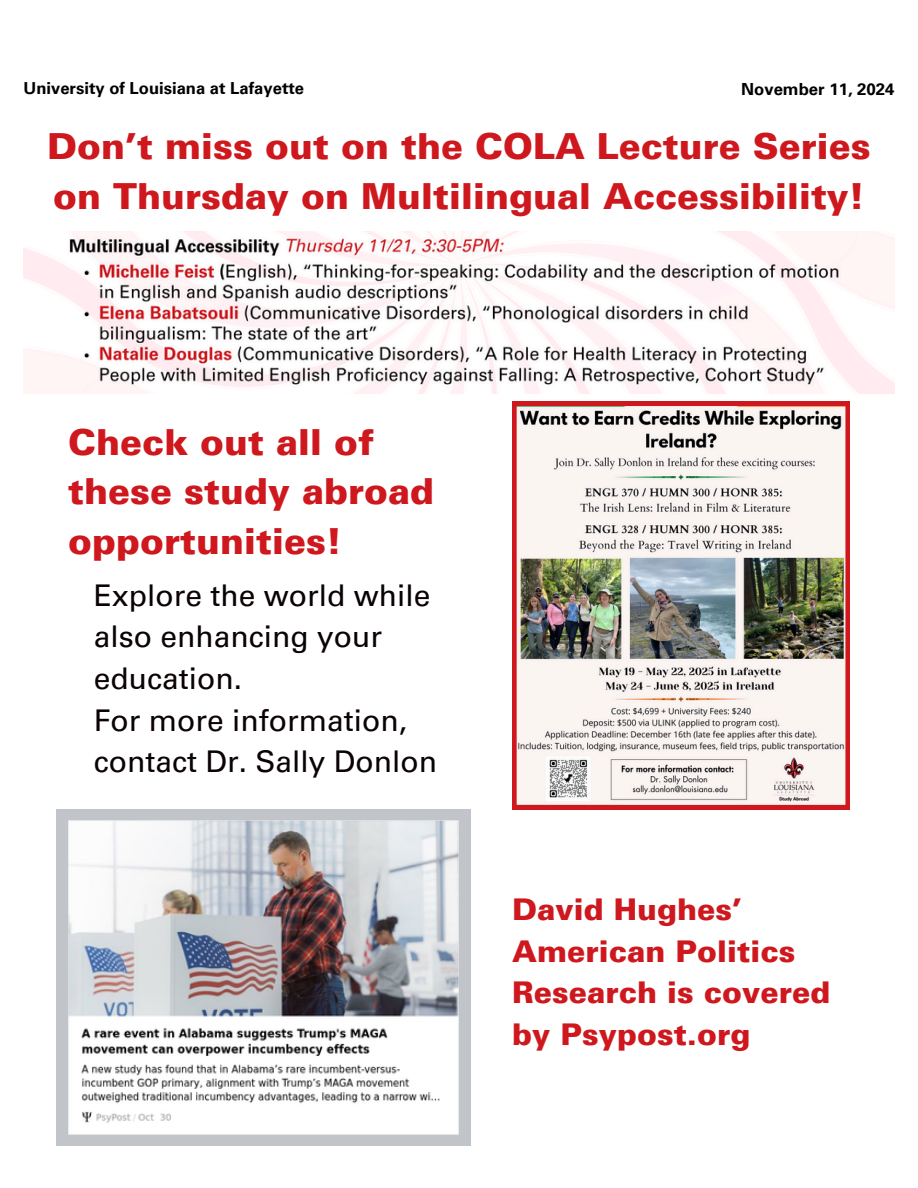
<style>
.page{position:relative;width:918px;height:1188px;background:#fff}
.page>*{position:absolute;margin:0;border:0;box-sizing:border-box;transform-origin:0 0}
.t1{font:900 36px/49.5px "Univers LT Pro 75";color:#ce181e}
.t2{font:30px/41.7px "Univers LT Pro 55 Roman";color:#0a0203}
.t3{font:900 30px/41.7px "Univers LT Pro 75";color:#ce181e}
.t4{font:700 16.65px "Univers LT Pro 65";color:#000}
</style>
<div class="page">
<img style="left:23px;top:231px;width:871px;height:162px">
<img style="left:512px;top:402px;width:338px;height:407px">
<div style="left:56px;top:809px;width:415px;height:336px;background:#c1c5c9"></div>
<img style="left:68px;top:820px;width:391px;height:314px">
<h1 class="t4" style="left:23px;top:82px;width:282px">University of Louisiana at Lafayette</h1>
<h3 class="t4" style="left:741px;top:83px;width:155px">November 11, 2024</h3>
<p class="t1" style="left:47px;top:127px;width:825px">Don’t miss out on the COLA Lecture Series on Thursday on Multilingual Accessibility!</p>
<h1 class="t1" style="left:68px;top:422px;width:368px">Check out all of these study abroad opportunities!</h1>
<p class="t2" style="left:94px;top:578px;width:345px">Explore the world while also enhancing your education.<br>For more information, contact Dr. Sally Donlon</p>
<h2 class="t3" style="left:512px;top:892px;width:320px">David Hughes’<br>American Politics<br>Research is covered by Psypost.org</h2>
</div>
